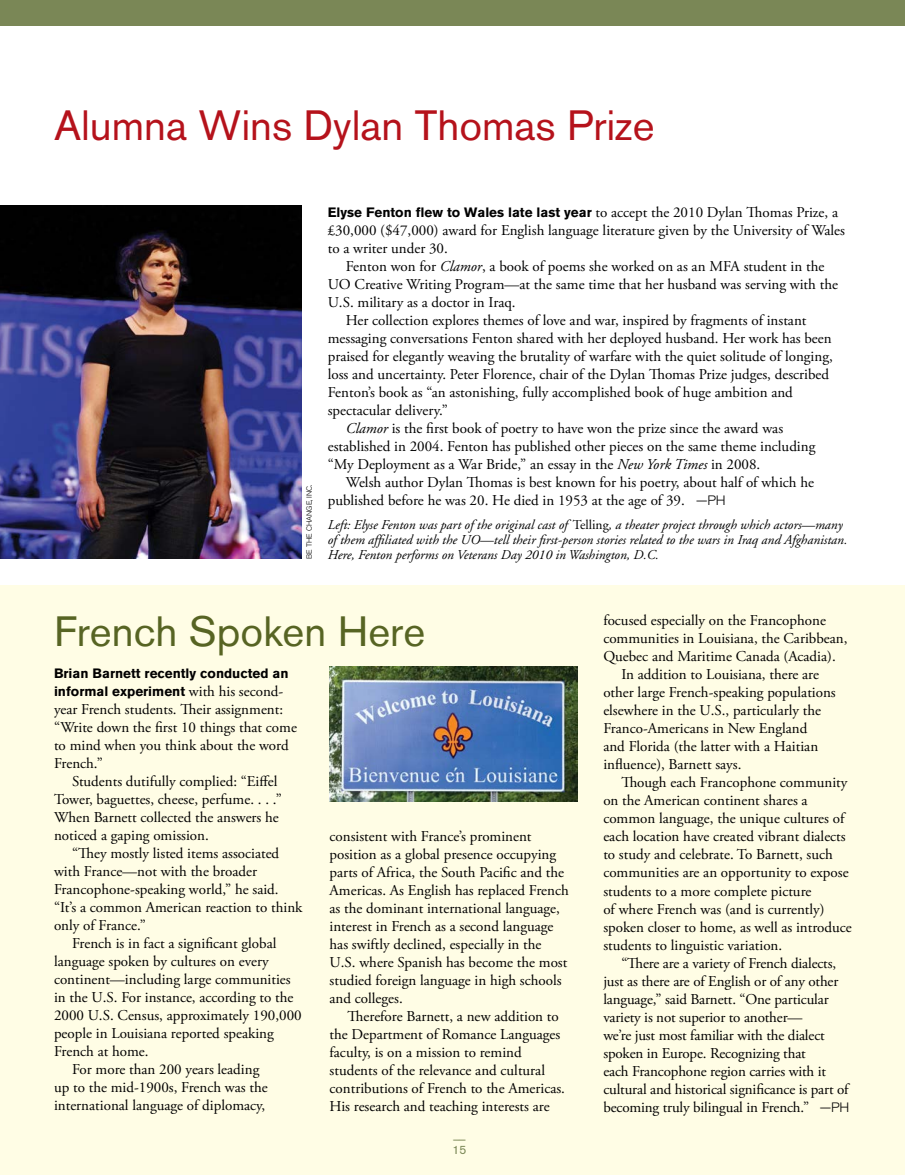
<style>
.page{position:relative;width:905px;height:1175px;background:#fff}
.page>*{position:absolute;margin:0;border:0;box-sizing:border-box;transform-origin:0 0}
.t1{font:42px "Akzidenz Grotesk BQ";color:#b5121b}
.t2{font:42px "Akzidenz Grotesk BQ";color:#576423}
.t3{font:15px/18px "Adobe Garamond Pro";color:#000}
.t4{font:italic 13.5px/15px "Adobe Garamond";color:#000}
.t5{font:700 13.5px/18px "Akzidenz Grotesk BQ";color:#000}
.t6{font:12px/16.5px "Akzidenz Grotesk BQ";color:#7a8756}
.t7{font:300 7.5px "Akzidenz Grotesk BQ";color:#000}
.s1{font-family:"Adobe Garamond Pro";font-weight:400;font-size:15px}
.s2{font-style:italic}
.s3{font-family:"Akzidenz Grotesk BQ";font-weight:300;font-size:13.5px}
.s4{font-style:normal}
</style>
<div class="page">
<div style="left:0;top:585px;width:904px;height:589px;background:#fffde5"></div>
<div style="left:0;top:0;width:904px;height:26px;background:#7a8756"></div>
<img style="left:0;top:206px;width:302px;height:352px">
<img style="left:329px;top:666px;width:248px;height:135px">
<h1 class="t1" style="left:54px;top:101px;width:602px">Alumna Wins Dylan Thomas Prize</h1>
<p class="t7" style="left:305px;top:559px;width:76px;rotate:-90deg">Be the change, inc.</p>
<p class="t5" style="left:328px;top:203px;width:512px">Elyse Fenton flew to Wales late last year <span class="s1">to accept the 2010 Dylan Thomas Prize, a</span></p>
<p class="t3" style="left:328px;top:221px;width:519px">₤30,000 ($47,000) award for English language literature given by the University of Wales to a writer under 30.</p>
<p class="t3" style="left:346px;top:257px;width:480px">Fenton won for <span class="s2">Clamor</span>, a book of poems she worked on as an MFA student in the</p>
<p class="t3" style="left:328px;top:275px;width:511px">UO Creative Writing Program—at the same time that her husband was serving with the</p>
<p class="t3" style="left:328px;top:293px;width:189px">U.S. military as a doctor in Iraq.</p>
<p class="t3" style="left:346px;top:311px;width:462px">Her collection explores themes of love and war, inspired by fragments of instant</p>
<p class="t3" style="left:328px;top:329px;width:505px">messaging conversations Fenton shared with her deployed husband. Her work has been</p>
<p class="t3" style="left:328px;top:347px;width:506px">praised for elegantly weaving the brutality of warfare with the quiet solitude of longing,</p>
<p class="t3" style="left:328px;top:365px;width:503px">loss and uncertainty. Peter Florence, chair of the Dylan Thomas Prize judges, described</p>
<p class="t3" style="left:328px;top:383px;width:466px">Fenton’s book as “an astonishing, fully accomplished book of huge ambition and</p>
<p class="t3" style="left:328px;top:401px;width:122px">spectacular delivery.”</p>
<p class="t3" style="left:346px;top:419px;width:439px"><span class="s2">Clamor</span> is the first book of poetry to have won the prize since the award was</p>
<p class="t3" style="left:328px;top:437px;width:489px">established in 2004. Fenton has published other pieces on the same theme including</p>
<p class="t3" style="left:328px;top:455px;width:434px">“My Deployment as a War Bride,” an essay in the <span class="s2">New York Times</span> in 2008.</p>
<p class="t3" style="left:346px;top:473px;width:470px">Welsh author Dylan Thomas is best known for his poetry, about half of which he</p>
<p class="t3" style="left:328px;top:491px;width:399px">published before he was 20. He died in 1953 at the age of 39. <span class="s3">—PH</span></p>
<p class="t4" style="left:328px;top:517px;width:521px">Left: Elyse Fenton was part of the original cast of <span class="s4">Telling</span>, a theater project through which actors—many of them affiliated with the UO—tell their first-person stories related to the wars in Iraq and Afghanistan.<br>Here, Fenton performs on Veterans Day 2010 in Washington, D.C.</p>
<h1 class="t2" style="left:54px;top:606px;width:373px">French Spoken Here</h1>
<p class="t5" style="left:54px;top:664px;width:236px">Brian Barnett recently conducted an informal experiment <span class="s1">with his second-</span></p>
<p class="t3" style="left:54px;top:701px;width:244px">year French students. Their assignment: “Write down the first 10 things that come to mind when you think about the word<br>French.”</p>
<p class="t3" style="left:54px;top:773px;width:229px;text-indent:18px">Students dutifully complied: “Eiffel Tower, baguettes, cheese, perfume. . . .” When Barnett collected the answers he noticed a gaping omission.</p>
<p class="t3" style="left:72px;top:845px;width:209px">“They mostly listed items associated</p>
<p class="t3" style="left:54px;top:863px;width:204px">with France—not with the broader</p>
<p class="t3" style="left:54px;top:881px;width:226px">Francophone-speaking world,” he said.</p>
<p class="t3" style="left:54px;top:899px;width:250px">“It’s a common American reaction to think</p>
<p class="t3" style="left:54px;top:917px;width:93px">only of France.”</p>
<p class="t3" style="left:72px;top:935px;width:206px">French is in fact a significant global</p>
<p class="t3" style="left:54px;top:953px;width:216px">language spoken by cultures on every</p>
<p class="t3" style="left:54px;top:971px;width:238px">continent—including large communities</p>
<p class="t3" style="left:54px;top:989px;width:241px">in the U.S. For instance, according to the</p>
<p class="t3" style="left:54px;top:1007px;width:249px">2000 U.S. Census, approximately 190,000</p>
<p class="t3" style="left:54px;top:1025px;width:221px">people in Louisiana reported speaking</p>
<p class="t3" style="left:54px;top:1043px;width:96px">French at home.</p>
<p class="t3" style="left:72px;top:1061px;width:189px">For more than 200 years leading</p>
<p class="t3" style="left:54px;top:1079px;width:215px">up to the mid-1900s, French was the</p>
<p class="t3" style="left:54px;top:1097px;width:213px">international language of diplomacy,</p>
<p class="t3" style="left:329px;top:827px;width:241px">consistent with France’s prominent position as a global presence occupying parts of Africa, the South Pacific and the Americas. As English has replaced French as the dominant international language, interest in French as a second language has swiftly declined, especially in the U.S. where Spanish has become the most studied foreign language in high schools and colleges.</p>
<p class="t3" style="left:329px;top:1007px;width:237px;text-indent:18px">Therefore Barnett, a new addition to the Department of Romance Languages faculty, is on a mission to remind students of the relevance and cultural contributions of French to the Americas.<br>His research and teaching interests are</p>
<p class="t6" style="left:452px;top:1125px;width:15px">__<br>15</p>
<p class="t3" style="left:603px;top:612px;width:224px">focused especially on the Francophone</p>
<p class="t3" style="left:603px;top:630px;width:246px">communities in Louisiana, the Caribbean,</p>
<p class="t3" style="left:603px;top:648px;width:234px">Quebec and Maritime Canada (Acadia).</p>
<p class="t3" style="left:621px;top:666px;width:199px">In addition to Louisiana, there are</p>
<p class="t3" style="left:603px;top:684px;width:234px">other large French-speaking populations</p>
<p class="t3" style="left:603px;top:702px;width:219px">elsewhere in the U.S., particularly the</p>
<p class="t3" style="left:603px;top:720px;width:205px">Franco-Americans in New England</p>
<p class="t3" style="left:603px;top:738px;width:216px">and Florida (the latter with a Haitian</p>
<p class="t3" style="left:603px;top:756px;width:140px">influence), Barnett says.</p>
<p class="t3" style="left:621px;top:774px;width:227px">Though each Francophone community</p>
<p class="t3" style="left:603px;top:792px;width:206px">on the American continent shares a</p>
<p class="t3" style="left:603px;top:810px;width:242px">common language, the unique cultures of</p>
<p class="t3" style="left:603px;top:828px;width:244px">each location have created vibrant dialects</p>
<p class="t3" style="left:603px;top:846px;width:231px">to study and celebrate. To Barnett, such</p>
<p class="t3" style="left:603px;top:864px;width:247px">communities are an opportunity to expose</p>
<p class="t3" style="left:603px;top:882px;width:210px">students to a more complete picture</p>
<p class="t3" style="left:603px;top:900px;width:223px">of where French was (and is currently)</p>
<p class="t3" style="left:603px;top:918px;width:250px">spoken closer to home, as well as introduce</p>
<p class="t3" style="left:603px;top:936px;width:180px">students to linguistic variation.</p>
<p class="t3" style="left:621px;top:954px;width:216px">“There are a variety of French dialects,</p>
<p class="t3" style="left:603px;top:972px;width:236px">just as there are of English or of any other</p>
<p class="t3" style="left:603px;top:990px;width:227px">language,” said Barnett. “One particular</p>
<p class="t3" style="left:603px;top:1008px;width:201px">variety is not superior to another—</p>
<p class="t3" style="left:603px;top:1026px;width:223px">we’re just most familiar with the dialect</p>
<p class="t3" style="left:603px;top:1044px;width:204px">spoken in Europe. Recognizing that</p>
<p class="t3" style="left:603px;top:1062px;width:224px">each Francophone region carries with it</p>
<p class="t3" style="left:603px;top:1080px;width:247px">cultural and historical significance is part of</p>
<p class="t3" style="left:603px;top:1098px;width:247px">becoming truly bilingual in French.” <span class="s3">—PH</span></p>
</div>
